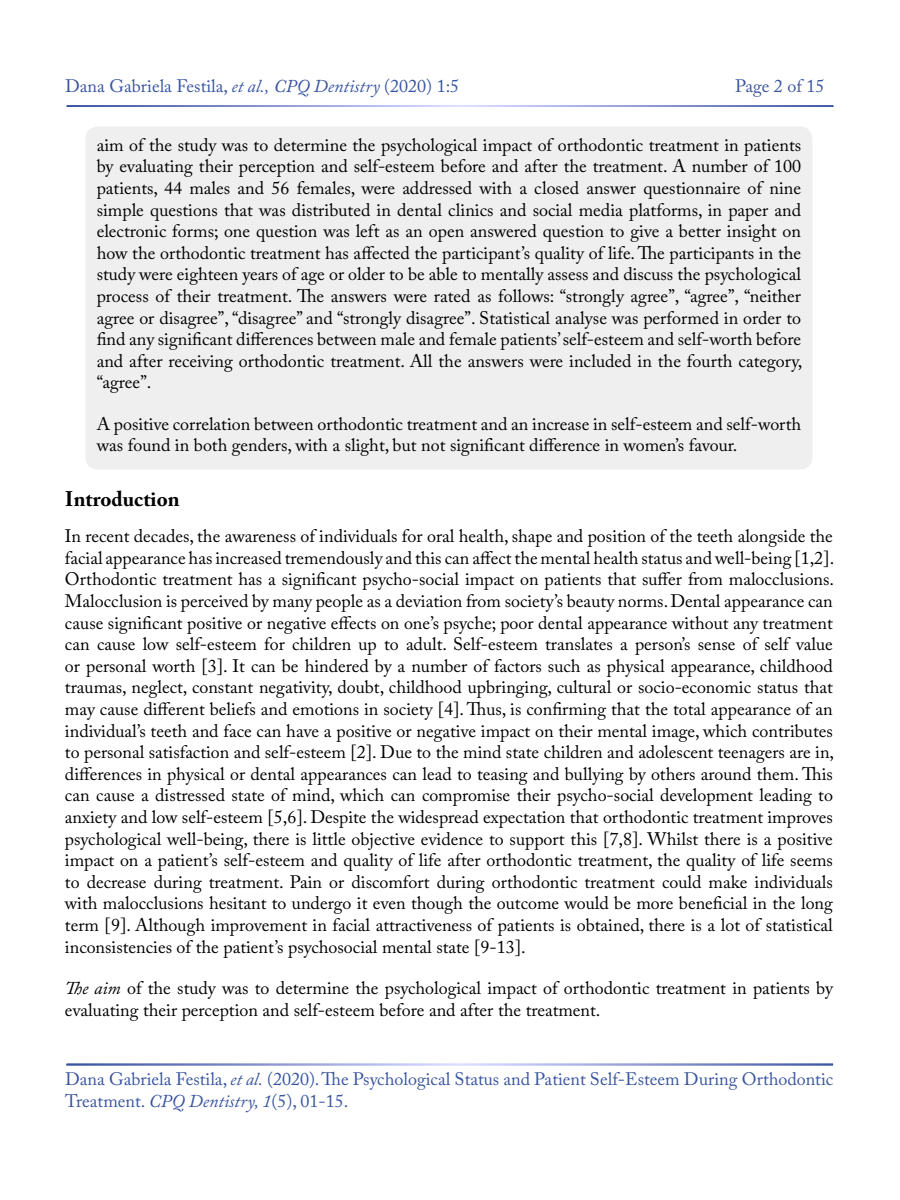
<style>
.page{position:relative;width:900px;height:1200px;background:#fff}
.page>*{position:absolute;margin:0;border:0;box-sizing:border-box;transform-origin:0 0}
.t1{font:700 21px "Adobe Caslon Pro";color:#000}
.t2{font:18px/21.6px "Adobe Caslon Pro";color:#000;text-align:justify}
.t3{font:18px/21.6px "Adobe Caslon Pro";color:#3955a0}
.s1{font-style:italic}
</style>
<div class="page">
<div style="left:86px;top:127px;width:726px;height:343px;background:#efeff0;border-radius:12px"></div>
<p class="t3" style="left:65px;top:75px;width:396px">Dana Gabriela Festila, <span class="s1">et al., CPQ Dentistry</span> (2020) 1:5</p>
<p class="t3" style="left:735px;top:75px;width:91px">Page 2 of 15</p>
<p class="t2" style="left:97px;top:134px;width:707px">aim of the study was to determine the psychological impact of orthodontic treatment in patients by evaluating their perception and self-esteem before and after the treatment. A number of 100 patients, 44 males and 56 females, were addressed with a closed answer questionnaire of nine simple questions that was distributed in dental clinics and social media platforms, in paper and electronic forms; one question was left as an open answered question to give a better insight on how the orthodontic treatment has affected the participant’s quality of life. The participants in the study were eighteen years of age or older to be able to mentally assess and discuss the psychological process of their treatment. The answers were rated as follows: “strongly agree”, “agree”, “neither agree or disagree”, “disagree” and “strongly disagree”. Statistical analyse was performed in order to find any significant differences between male and female patients’ self-esteem and self-worth before and after receiving orthodontic treatment. All the answers were included in the fourth category, “agree”.</p>
<p class="t2" style="left:97px;top:413px;width:706px">A positive correlation between orthodontic treatment and an increase in self-esteem and self-worth was found in both genders, with a slight, but not significant difference in women’s favour.</p>
<p class="t1" style="left:65px;top:487px;width:116px">Introduction</p>
<p class="t2" style="left:65px;top:525px;width:771px">In recent decades, the awareness of individuals for oral health, shape and position of the teeth alongside the facial appearance has increased tremendously and this can affect the mental health status and well-being [1,2].<br>Orthodontic treatment has a significant psycho-social impact on patients that suffer from malocclusions.<br>Malocclusion is perceived by many people as a deviation from society’s beauty norms. Dental appearance can cause significant positive or negative effects on one’s psyche; poor dental appearance without any treatment can cause low self-esteem for children up to adult. Self-esteem translates a person’s sense of self value or personal worth [3]. It can be hindered by a number of factors such as physical appearance, childhood traumas, neglect, constant negativity, doubt, childhood upbringing, cultural or socio-economic status that may cause different beliefs and emotions in society [4]. Thus, is confirming that the total appearance of an individual’s teeth and face can have a positive or negative impact on their mental image, which contributes to personal satisfaction and self-esteem [2]. Due to the mind state children and adolescent teenagers are in, differences in physical or dental appearances can lead to teasing and bullying by others around them. This can cause a distressed state of mind, which can compromise their psycho-social development leading to anxiety and low self-esteem [5,6]. Despite the widespread expectation that orthodontic treatment improves psychological well-being, there is little objective evidence to support this [7,8]. Whilst there is a positive impact on a patient’s self-esteem and quality of life after orthodontic treatment, the quality of life seems to decrease during treatment. Pain or discomfort during orthodontic treatment could make individuals with malocclusions hesitant to undergo it even though the outcome would be more beneficial in the long term [9]. Although improvement in facial attractiveness of patients is obtained, there is a lot of statistical inconsistencies of the patient’s psychosocial mental state [9-13].</p>
<p class="t2" style="left:65px;top:977px;width:769px"><span class="s1">The aim</span> of the study was to determine the psychological impact of orthodontic treatment in patients by evaluating their perception and self-esteem before and after the treatment.</p>
<p class="t3" style="left:65px;top:1068px;width:769px">Dana Gabriela Festila, <span class="s1">et al.</span> (2020). The Psychological Status and Patient Self-Esteem During Orthodontic<br>Treatment. <span class="s1">CPQ Dentistry, 1</span>(5), 01-15.</p>
</div>
